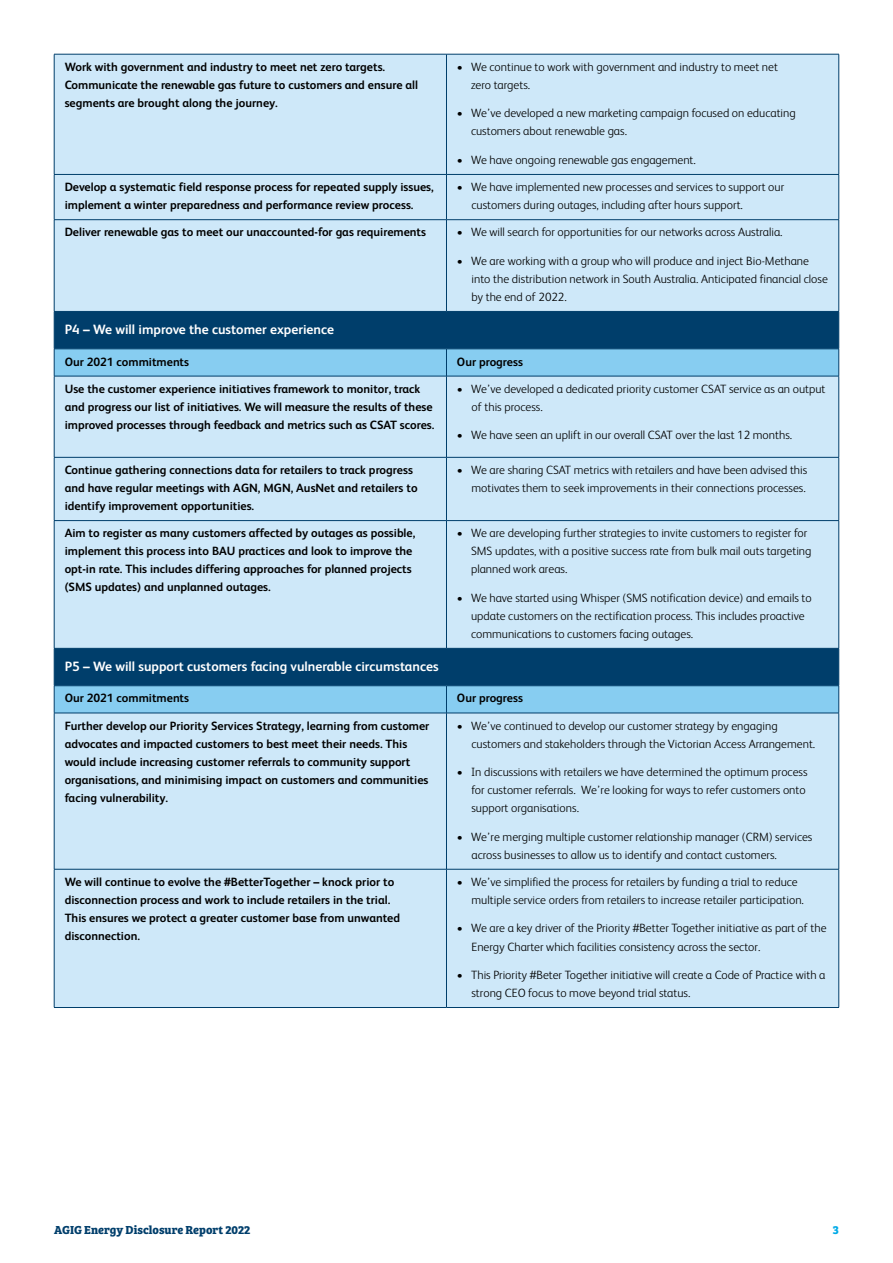
<style>
.page{position:relative;width:893px;height:1263px;background:#fff}
.page>*{position:absolute;margin:0;border:0;box-sizing:border-box;transform-origin:0 0}
.t1{font:700 13.5px "FS Albert";color:#fff}
.t2{font:300 12px/18px "FS Albert";color:#000}
.t3{font:700 12px/18px "FS Albert";color:#000}
.t4{font:700 12px "Bree Serif";color:#003e6b}
.t5{font:700 12px "Bree Serif";color:#00aae7}
</style>
<div class="page">
<div style="left:55px;top:55px;width:783px;height:952px;background:#cee8f9"></div>
<div style="left:55px;top:312px;width:783px;height:37px;background:#003e6b"></div>
<svg style="left:55px;top:350px;width:783px;height:363px;background:#aed2e8"></svg>
<hr style="left:54px;top:54px;width:1px;height:120px;background:#003e6b">
<hr style="left:446px;top:54px;width:393px;height:1px;background:#003e6b">
<hr style="left:446px;top:54px;width:1px;height:120px;background:#003e6b">
<hr style="left:838px;top:54px;width:1px;height:120px;background:#003e6b">
<hr style="left:54px;top:175px;width:1px;height:44px;background:#003e6b">
<hr style="left:446px;top:174px;width:393px;height:1px;background:#003e6b">
<hr style="left:446px;top:175px;width:1px;height:44px;background:#003e6b">
<hr style="left:838px;top:175px;width:1px;height:44px;background:#003e6b">
<hr style="left:54px;top:220px;width:1px;height:91px;background:#003e6b">
<hr style="left:446px;top:219px;width:393px;height:1px;background:#003e6b">
<hr style="left:446px;top:220px;width:1px;height:91px;background:#003e6b">
<hr style="left:838px;top:220px;width:1px;height:91px;background:#003e6b">
<hr style="left:54px;top:312px;width:1px;height:37px;background:#003e6b">
<hr style="left:446px;top:311px;width:393px;height:1px;background:#003e6b">
<hr style="left:838px;top:312px;width:1px;height:37px;background:#003e6b">
<hr style="left:54px;top:349px;width:392px;height:1px;background:#003e6b">
<svg style="left:54px;top:349px;width:1px;height:27px"></svg>
<hr style="left:446px;top:349px;width:393px;height:1px;background:#003e6b">
<svg style="left:446px;top:350px;width:1px;height:26px"></svg>
<svg style="left:838px;top:349px;width:1px;height:27px"></svg>
<hr style="left:54px;top:376px;width:392px;height:1px;background:#003e6b">
<hr style="left:54px;top:376px;width:1px;height:81px;background:#003e6b">
<hr style="left:446px;top:376px;width:393px;height:1px;background:#003e6b">
<hr style="left:446px;top:376px;width:1px;height:81px;background:#003e6b">
<hr style="left:838px;top:376px;width:1px;height:81px;background:#003e6b">
<hr style="left:54px;top:457px;width:1px;height:63px;background:#003e6b">
<hr style="left:446px;top:457px;width:393px;height:1px;background:#003e6b">
<hr style="left:446px;top:457px;width:1px;height:63px;background:#003e6b">
<hr style="left:838px;top:457px;width:1px;height:63px;background:#003e6b">
<hr style="left:54px;top:521px;width:1px;height:127px;background:#003e6b">
<hr style="left:446px;top:520px;width:393px;height:1px;background:#003e6b">
<hr style="left:446px;top:521px;width:1px;height:127px;background:#003e6b">
<hr style="left:838px;top:521px;width:1px;height:127px;background:#003e6b">
<hr style="left:54px;top:648px;width:1px;height:37px;background:#003e6b">
<hr style="left:446px;top:648px;width:393px;height:1px;background:#003e6b">
<hr style="left:838px;top:648px;width:1px;height:37px;background:#003e6b">
<hr style="left:54px;top:685px;width:392px;height:1px;background:#003e6b">
<svg style="left:54px;top:686px;width:1px;height:27px"></svg>
<hr style="left:446px;top:685px;width:393px;height:1px;background:#003e6b">
<svg style="left:446px;top:686px;width:1px;height:27px"></svg>
<svg style="left:838px;top:686px;width:1px;height:27px"></svg>
<hr style="left:54px;top:713px;width:392px;height:1px;background:#003e6b">
<hr style="left:54px;top:713px;width:1px;height:156px;background:#003e6b">
<hr style="left:446px;top:713px;width:393px;height:1px;background:#003e6b">
<hr style="left:446px;top:713px;width:1px;height:156px;background:#003e6b">
<hr style="left:838px;top:713px;width:1px;height:156px;background:#003e6b">
<hr style="left:54px;top:869px;width:1px;height:138px;background:#003e6b">
<hr style="left:446px;top:869px;width:393px;height:1px;background:#003e6b">
<hr style="left:446px;top:869px;width:1px;height:138px;background:#003e6b">
<hr style="left:838px;top:869px;width:1px;height:138px;background:#003e6b">
<hr style="left:446px;top:1007px;width:393px;height:1px;background:#003e6b">
<hr style="left:54px;top:54px;width:392px;height:1px;background:#003e6b">
<hr style="left:54px;top:174px;width:392px;height:1px;background:#003e6b">
<hr style="left:54px;top:219px;width:392px;height:1px;background:#003e6b">
<hr style="left:54px;top:311px;width:392px;height:1px;background:#003e6b">
<hr style="left:54px;top:457px;width:392px;height:1px;background:#003e6b">
<hr style="left:54px;top:520px;width:392px;height:1px;background:#003e6b">
<hr style="left:54px;top:648px;width:392px;height:1px;background:#003e6b">
<hr style="left:54px;top:869px;width:392px;height:1px;background:#003e6b">
<hr style="left:54px;top:1007px;width:392px;height:1px;background:#003e6b">
<p class="t3" style="left:65px;top:58px;width:355px">Work with government and industry to meet net zero targets.<br>Communicate the renewable gas future to customers and ensure all segments are brought along the journey.</p>
<p class="t2" style="left:471px;top:58px;width:308px;text-indent:-14px">• We continue to work with government and industry to meet net zero targets.</p>
<p class="t2" style="left:471px;top:104px;width:326px;text-indent:-14px">• We’ve developed a new marketing campaign focused on educating customers about renewable gas.</p>
<p class="t2" style="left:457px;top:151px;width:240px">• We have ongoing renewable gas engagement.</p>
<p class="t3" style="left:65px;top:178px;width:371px">Develop a systematic field response process for repeated supply issues, implement a winter preparedness and performance review process.</p>
<p class="t2" style="left:471px;top:178px;width:314px;text-indent:-14px">• We have implemented new processes and services to support our customers during outages, including after hours support.</p>
<p class="t3" style="left:65px;top:223px;width:363px">Deliver renewable gas to meet our unaccounted-for gas requirements</p>
<p class="t2" style="left:457px;top:223px;width:327px">• We will search for opportunities for our networks across Australia.</p>
<p class="t2" style="left:471px;top:252px;width:358px;text-indent:-14px">• We are working with a group who will produce and inject Bio-Methane into the distribution network in South Australia. Anticipated financial close by the end of 2022.</p>
<p class="t1" style="left:65px;top:321px;width:271px">P4 – We will improve the customer experience</p>
<p class="t3" style="left:65px;top:352px;width:126px">Our 2021 commitments</p>
<p class="t3" style="left:457px;top:352px;width:67px">Our progress</p>
<p class="t3" style="left:65px;top:380px;width:371px">Use the customer experience initiatives framework to monitor, track and progress our list of initiatives. We will measure the results of these improved processes through feedback and metrics such as CSAT scores.</p>
<p class="t2" style="left:471px;top:380px;width:356px;text-indent:-14px">• We’ve developed a dedicated priority customer CSAT service as an output of this process.</p>
<p class="t2" style="left:457px;top:426px;width:337px">• We have seen an uplift in our overall CSAT over the last 12 months.</p>
<p class="t3" style="left:65px;top:461px;width:354px">Continue gathering connections data for retailers to track progress and have regular meetings with AGN, MGN, AusNet and retailers to identify improvement opportunities.</p>
<p class="t2" style="left:457px;top:461px;width:352px;text-align:right">• We are sharing CSAT metrics with retailers and have been advised this motivates them to seek improvements in their connections processes.</p>
<p class="t3" style="left:65px;top:524px;width:352px">Aim to register as many customers affected by outages as possible, implement this process into BAU practices and look to improve the opt-in rate. This includes differing approaches for planned projects (SMS updates) and unplanned outages.</p>
<p class="t2" style="left:471px;top:524px;width:342px;text-indent:-14px">• We are developing further strategies to invite customers to register for<br>SMS updates, with a positive success rate from bulk mail outs targeting planned work areas.</p>
<p class="t2" style="left:471px;top:589px;width:342px;text-indent:-14px">• We have started using Whisper (SMS notification device) and emails to update customers on the rectification process. This includes proactive communications to customers facing outages.</p>
<p class="t1" style="left:65px;top:658px;width:375px">P5 – We will support customers facing vulnerable circumstances</p>
<p class="t3" style="left:65px;top:689px;width:126px">Our 2021 commitments</p>
<p class="t3" style="left:457px;top:689px;width:67px">Our progress</p>
<p class="t3" style="left:65px;top:716px;width:366px">Further develop our Priority Services Strategy, learning from customer advocates and impacted customers to best meet their needs. This would include increasing customer referrals to community support organisations, and minimising impact on customers and communities facing vulnerability.</p>
<p class="t2" style="left:471px;top:716px;width:345px;text-indent:-14px">• We’ve continued to develop our customer strategy by engaging customers and stakeholders through the Victorian Access Arrangement.</p>
<p class="t2" style="left:471px;top:763px;width:338px;text-indent:-14px">• In discussions with retailers we have determined the optimum process for customer referrals. We’re looking for ways to refer customers onto support organisations.</p>
<p class="t2" style="left:471px;top:827px;width:342px;text-indent:-14px">• We’re merging multiple customer relationship manager (CRM) services across businesses to allow us to identify and contact customers.</p>
<p class="t3" style="left:65px;top:873px;width:337px">We will continue to evolve the #BetterTogether – knock prior to disconnection process and work to include retailers in the trial.<br>This ensures we protect a greater customer base from unwanted disconnection.</p>
<p class="t2" style="left:471px;top:873px;width:334px;text-indent:-14px">• We’ve simplified the process for retailers by funding a trial to reduce multiple service orders from retailers to increase retailer participation.</p>
<p class="t2" style="left:471px;top:919px;width:357px;text-indent:-14px">• We are a key driver of the Priority #Better Together initiative as part of the<br>Energy Charter which facilities consistency across the sector.</p>
<p class="t2" style="left:471px;top:966px;width:356px;text-indent:-14px">• This Priority #Beter Together initiative will create a Code of Practice with a strong CEO focus to move beyond trial status.</p>
<p class="t4" style="left:54px;top:1221px;width:198px">AGIG Energy Disclosure Report 2022</p>
<p class="t5" style="left:833px;top:1221px;width:8px">3</p>
</div>
